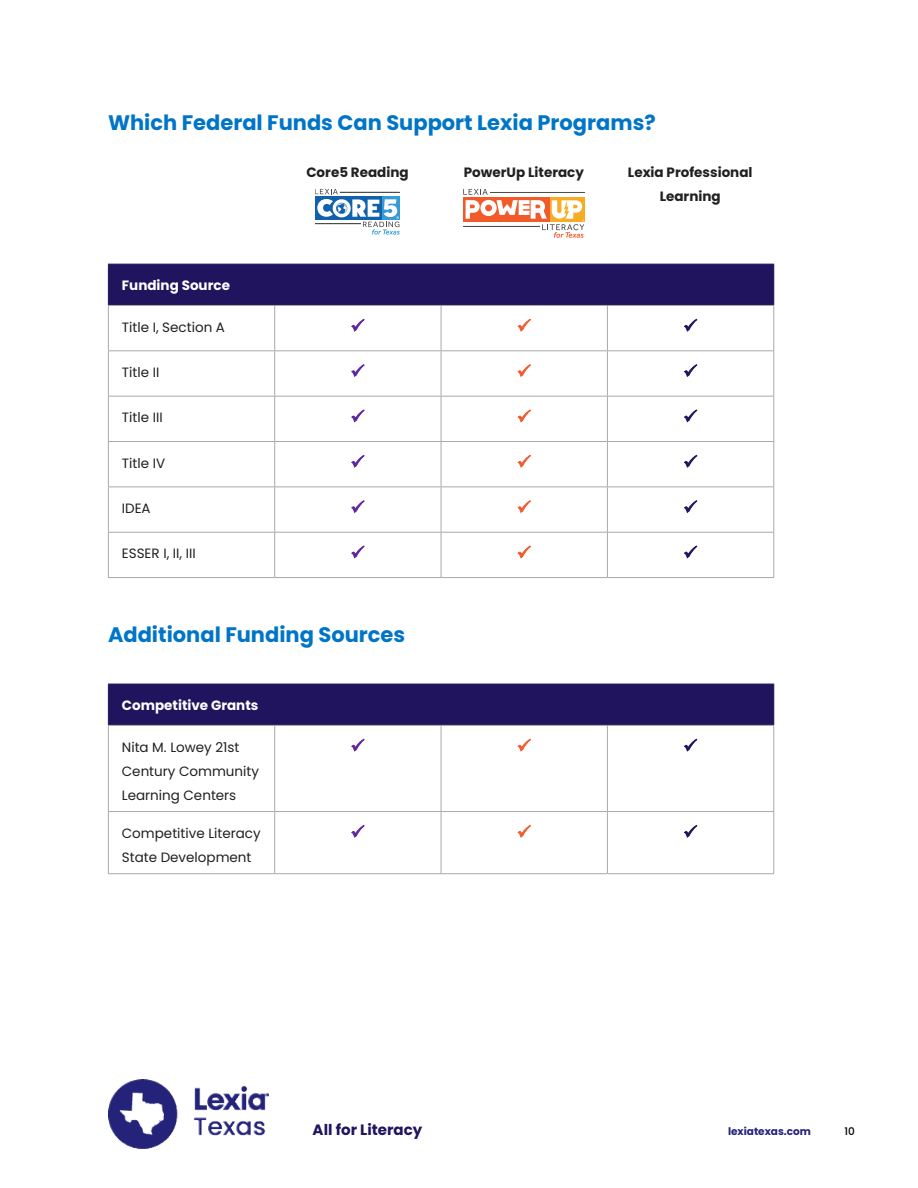
<style>
.page{position:relative;width:918px;height:1188px;background:#fff}
.page>*{position:absolute;margin:0;border:0;box-sizing:border-box;transform-origin:0 0}
.t1{font:700 21px "Poppins";color:#0075c8}
.t2{font:700 15px "Poppins";color:#21145e}
.t3{font:13.5px/24px "Poppins";color:#221f1f}
.t4{font:700 13.5px/24px "Poppins";color:#221f1f;text-align:center}
.t5{font:700 13.5px "Poppins";color:#fff}
.t6{font:700 10.5px "Poppins";color:#242279}
.t7{font:500 10.5px "Poppins";color:#000}
</style>
<div class="page">
<img style="left:108px;top:1080px;width:160px;height:69px">
<svg style="left:315px;top:189px;width:85px;height:46px"></svg>
<div style="left:549px;top:197px;width:36px;height:25px;background:#f7ac24"></div>
<svg style="left:463px;top:189px;width:121px;height:49px"></svg>
<div style="left:109px;top:265px;width:664px;height:40px;background:#21145e"></div>
<hr style="left:108px;top:305px;width:167px;height:1px;background:#a7a9ab">
<hr style="left:108px;top:306px;width:1px;height:44px;background:#a7a9ab">
<hr style="left:275px;top:305px;width:166px;height:1px;background:#a7a9ab">
<hr style="left:274px;top:306px;width:1px;height:44px;background:#a7a9ab">
<hr style="left:441px;top:305px;width:166px;height:1px;background:#a7a9ab">
<hr style="left:441px;top:306px;width:1px;height:44px;background:#a7a9ab">
<hr style="left:607px;top:305px;width:167px;height:1px;background:#a7a9ab">
<hr style="left:607px;top:306px;width:1px;height:44px;background:#a7a9ab">
<hr style="left:773px;top:306px;width:1px;height:44px;background:#a7a9ab">
<hr style="left:108px;top:350px;width:167px;height:1px;background:#a7a9ab">
<hr style="left:108px;top:351px;width:1px;height:45px;background:#a7a9ab">
<hr style="left:275px;top:350px;width:166px;height:1px;background:#a7a9ab">
<hr style="left:274px;top:351px;width:1px;height:45px;background:#a7a9ab">
<hr style="left:441px;top:350px;width:166px;height:1px;background:#a7a9ab">
<hr style="left:441px;top:351px;width:1px;height:45px;background:#a7a9ab">
<hr style="left:607px;top:350px;width:167px;height:1px;background:#a7a9ab">
<hr style="left:607px;top:351px;width:1px;height:45px;background:#a7a9ab">
<hr style="left:773px;top:351px;width:1px;height:45px;background:#a7a9ab">
<hr style="left:108px;top:396px;width:167px;height:1px;background:#a7a9ab">
<hr style="left:108px;top:397px;width:1px;height:44px;background:#a7a9ab">
<hr style="left:275px;top:396px;width:166px;height:1px;background:#a7a9ab">
<hr style="left:274px;top:397px;width:1px;height:44px;background:#a7a9ab">
<hr style="left:441px;top:396px;width:166px;height:1px;background:#a7a9ab">
<hr style="left:441px;top:397px;width:1px;height:44px;background:#a7a9ab">
<hr style="left:607px;top:396px;width:167px;height:1px;background:#a7a9ab">
<hr style="left:607px;top:397px;width:1px;height:44px;background:#a7a9ab">
<hr style="left:773px;top:397px;width:1px;height:44px;background:#a7a9ab">
<hr style="left:108px;top:441px;width:167px;height:1px;background:#a7a9ab">
<hr style="left:108px;top:442px;width:1px;height:44px;background:#a7a9ab">
<hr style="left:275px;top:441px;width:166px;height:1px;background:#a7a9ab">
<hr style="left:274px;top:442px;width:1px;height:44px;background:#a7a9ab">
<hr style="left:441px;top:441px;width:166px;height:1px;background:#a7a9ab">
<hr style="left:441px;top:442px;width:1px;height:44px;background:#a7a9ab">
<hr style="left:607px;top:441px;width:167px;height:1px;background:#a7a9ab">
<hr style="left:607px;top:442px;width:1px;height:44px;background:#a7a9ab">
<hr style="left:773px;top:442px;width:1px;height:44px;background:#a7a9ab">
<hr style="left:108px;top:486px;width:167px;height:1px;background:#a7a9ab">
<hr style="left:108px;top:487px;width:1px;height:45px;background:#a7a9ab">
<hr style="left:275px;top:486px;width:166px;height:1px;background:#a7a9ab">
<hr style="left:274px;top:487px;width:1px;height:45px;background:#a7a9ab">
<hr style="left:441px;top:486px;width:166px;height:1px;background:#a7a9ab">
<hr style="left:441px;top:487px;width:1px;height:45px;background:#a7a9ab">
<hr style="left:607px;top:486px;width:167px;height:1px;background:#a7a9ab">
<hr style="left:607px;top:487px;width:1px;height:45px;background:#a7a9ab">
<hr style="left:773px;top:487px;width:1px;height:45px;background:#a7a9ab">
<hr style="left:108px;top:532px;width:167px;height:1px;background:#a7a9ab">
<hr style="left:108px;top:533px;width:1px;height:44px;background:#a7a9ab">
<hr style="left:275px;top:532px;width:166px;height:1px;background:#a7a9ab">
<hr style="left:274px;top:533px;width:1px;height:44px;background:#a7a9ab">
<hr style="left:441px;top:532px;width:166px;height:1px;background:#a7a9ab">
<hr style="left:441px;top:533px;width:1px;height:44px;background:#a7a9ab">
<hr style="left:607px;top:532px;width:167px;height:1px;background:#a7a9ab">
<hr style="left:607px;top:533px;width:1px;height:44px;background:#a7a9ab">
<hr style="left:773px;top:533px;width:1px;height:44px;background:#a7a9ab">
<hr style="left:108px;top:577px;width:167px;height:1px;background:#a7a9ab">
<hr style="left:275px;top:577px;width:166px;height:1px;background:#a7a9ab">
<hr style="left:441px;top:577px;width:166px;height:1px;background:#a7a9ab">
<hr style="left:607px;top:577px;width:167px;height:1px;background:#a7a9ab">
<hr style="left:108px;top:265px;width:1px;height:40px;background:#21145e">
<hr style="left:108px;top:264px;width:167px;height:1px;background:#21145e">
<hr style="left:275px;top:264px;width:166px;height:1px;background:#21145e">
<hr style="left:441px;top:264px;width:166px;height:1px;background:#21145e">
<hr style="left:607px;top:264px;width:167px;height:1px;background:#21145e">
<hr style="left:274px;top:265px;width:1px;height:40px;background:#21145e">
<hr style="left:441px;top:265px;width:1px;height:40px;background:#21145e">
<hr style="left:607px;top:265px;width:1px;height:40px;background:#21145e">
<hr style="left:773px;top:265px;width:1px;height:40px;background:#21145e">
<svg style="left:351px;top:318px;width:14px;height:14px"></svg>
<svg style="left:517px;top:318px;width:14px;height:14px"></svg>
<svg style="left:683px;top:318px;width:15px;height:14px"></svg>
<svg style="left:351px;top:364px;width:14px;height:13px"></svg>
<svg style="left:517px;top:364px;width:14px;height:13px"></svg>
<svg style="left:683px;top:364px;width:15px;height:13px"></svg>
<svg style="left:351px;top:409px;width:14px;height:14px"></svg>
<svg style="left:517px;top:409px;width:14px;height:14px"></svg>
<svg style="left:683px;top:409px;width:15px;height:14px"></svg>
<svg style="left:351px;top:454px;width:14px;height:14px"></svg>
<svg style="left:517px;top:454px;width:14px;height:14px"></svg>
<svg style="left:683px;top:454px;width:15px;height:14px"></svg>
<svg style="left:351px;top:500px;width:14px;height:13px"></svg>
<svg style="left:517px;top:500px;width:14px;height:13px"></svg>
<svg style="left:683px;top:500px;width:15px;height:13px"></svg>
<svg style="left:351px;top:545px;width:14px;height:14px"></svg>
<svg style="left:517px;top:545px;width:14px;height:14px"></svg>
<svg style="left:683px;top:545px;width:15px;height:14px"></svg>
<div style="left:109px;top:685px;width:664px;height:40px;background:#21145e"></div>
<hr style="left:108px;top:725px;width:167px;height:1px;background:#a7a9ab">
<hr style="left:108px;top:726px;width:1px;height:85px;background:#a7a9ab">
<hr style="left:275px;top:725px;width:166px;height:1px;background:#a7a9ab">
<hr style="left:274px;top:726px;width:1px;height:85px;background:#a7a9ab">
<hr style="left:441px;top:725px;width:166px;height:1px;background:#a7a9ab">
<hr style="left:441px;top:726px;width:1px;height:85px;background:#a7a9ab">
<hr style="left:607px;top:725px;width:167px;height:1px;background:#a7a9ab">
<hr style="left:607px;top:726px;width:1px;height:85px;background:#a7a9ab">
<hr style="left:773px;top:726px;width:1px;height:85px;background:#a7a9ab">
<hr style="left:108px;top:811px;width:167px;height:1px;background:#a7a9ab">
<hr style="left:108px;top:812px;width:1px;height:61px;background:#a7a9ab">
<hr style="left:275px;top:811px;width:166px;height:1px;background:#a7a9ab">
<hr style="left:274px;top:812px;width:1px;height:61px;background:#a7a9ab">
<hr style="left:441px;top:811px;width:166px;height:1px;background:#a7a9ab">
<hr style="left:441px;top:812px;width:1px;height:61px;background:#a7a9ab">
<hr style="left:607px;top:811px;width:167px;height:1px;background:#a7a9ab">
<hr style="left:607px;top:812px;width:1px;height:61px;background:#a7a9ab">
<hr style="left:773px;top:812px;width:1px;height:61px;background:#a7a9ab">
<hr style="left:108px;top:873px;width:167px;height:1px;background:#a7a9ab">
<hr style="left:275px;top:873px;width:166px;height:1px;background:#a7a9ab">
<hr style="left:441px;top:873px;width:166px;height:1px;background:#a7a9ab">
<hr style="left:607px;top:873px;width:167px;height:1px;background:#a7a9ab">
<hr style="left:108px;top:684px;width:1px;height:41px;background:#21145e">
<hr style="left:108px;top:684px;width:167px;height:1px;background:#21145e">
<hr style="left:275px;top:684px;width:166px;height:1px;background:#21145e">
<hr style="left:441px;top:684px;width:166px;height:1px;background:#21145e">
<hr style="left:607px;top:684px;width:167px;height:1px;background:#21145e">
<hr style="left:274px;top:684px;width:1px;height:41px;background:#21145e">
<hr style="left:441px;top:684px;width:1px;height:41px;background:#21145e">
<hr style="left:607px;top:684px;width:1px;height:41px;background:#21145e">
<hr style="left:773px;top:684px;width:1px;height:41px;background:#21145e">
<svg style="left:351px;top:738px;width:14px;height:14px"></svg>
<svg style="left:517px;top:738px;width:14px;height:14px"></svg>
<svg style="left:683px;top:738px;width:15px;height:14px"></svg>
<svg style="left:351px;top:824px;width:14px;height:14px"></svg>
<svg style="left:517px;top:824px;width:14px;height:14px"></svg>
<svg style="left:683px;top:824px;width:15px;height:14px"></svg>
<h1 class="t1" style="left:108px;top:110px;width:549px">Which Federal Funds Can Support Lexia Programs?</h1>
<p class="t4" style="left:306px;top:161px;width:104px">Core5 Reading</p>
<p class="t4" style="left:464px;top:161px;width:122px">PowerUp Literacy</p>
<p class="t4" style="left:628px;top:161px;width:126px">Lexia Professional<br>Learning</p>
<p class="t5" style="left:122px;top:277px;width:110px">Funding Source</p>
<p class="t3" style="left:122px;top:315px;width:105px">Title I, Section A</p>
<p class="t3" style="left:122px;top:360px;width:39px">Title II</p>
<p class="t3" style="left:122px;top:406px;width:42px">Title III</p>
<p class="t3" style="left:122px;top:451px;width:45px">Title IV</p>
<p class="t3" style="left:122px;top:496px;width:30px">IDEA</p>
<p class="t3" style="left:122px;top:542px;width:75px">ESSER I, II, III</p>
<h1 class="t1" style="left:108px;top:622px;width:299px">Additional Funding Sources</h1>
<p class="t5" style="left:122px;top:697px;width:138px">Competitive Grants</p>
<p class="t3" style="left:122px;top:735px;width:139px">Nita M. Lowey 21st<br>Century Community<br>Learning Centers</p>
<p class="t3" style="left:122px;top:821px;width:140px">Competitive Literacy<br>State Development</p>
<p class="t2" style="left:313px;top:1123px;width:111px">All for Literacy</p>
<p class="t6" style="left:728px;top:1127px;width:84px">lexiatexas.com</p>
<p class="t7" style="left:845px;top:1127px;width:12px">10</p>
</div>
